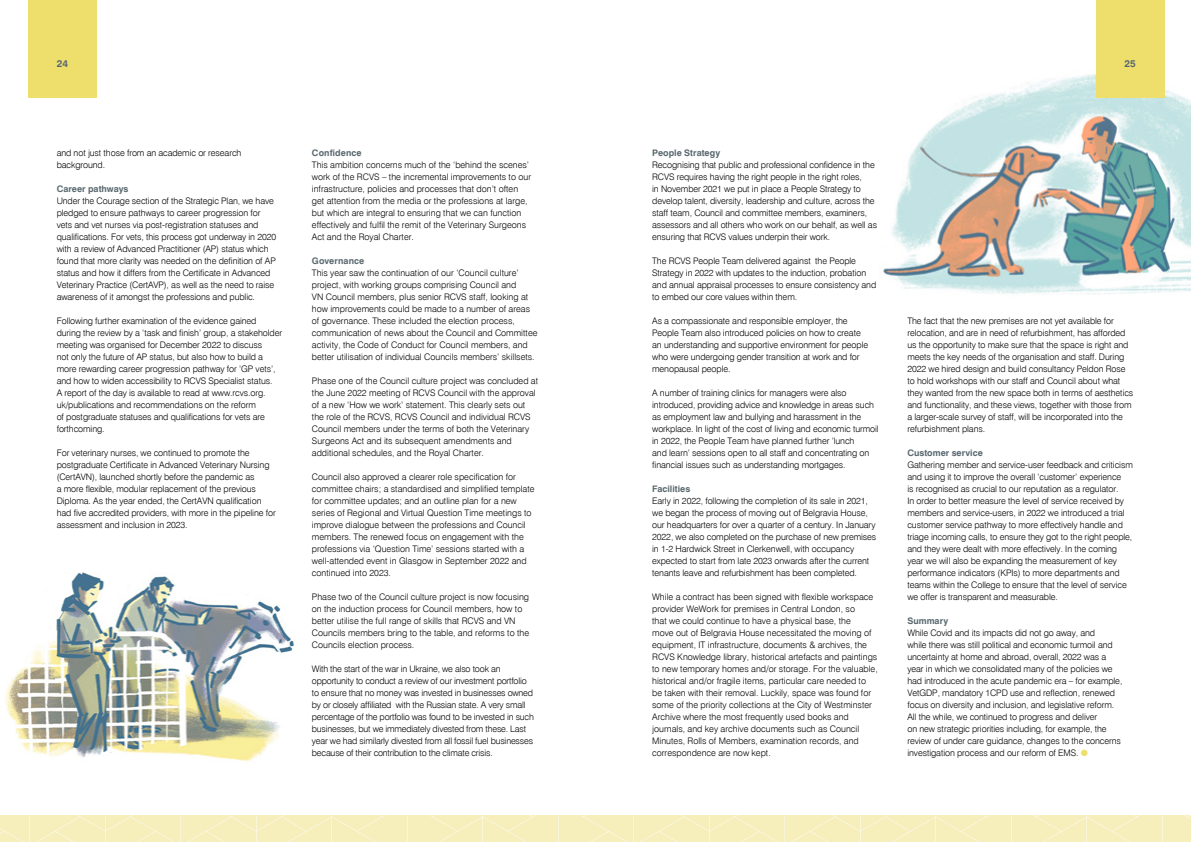
<style>
.page{position:relative;width:1191px;height:842px;background:#fff}
.page>*{position:absolute;margin:0;border:0;box-sizing:border-box;transform-origin:0 0}
.t1{font:700 10px "Swiss 721 BT";color:#59686f}
.t2{font:300 9px/12px "Swiss 721 BT";letter-spacing:-.01em;color:#000}
.t3{font:700 9px "Swiss 721 BT";letter-spacing:.005em;color:#59686f}
.s1{color:#eedf6d}
</style>
<div class="page">
<img style="left:883px;top:0;width:308px;height:295px">
<div style="left:1096px;top:0;width:68px;height:98px;background:#eedf6d"></div>
<div style="left:28px;top:0;width:68px;height:98px;background:#eedf6d"></div>
<div style="left:0;top:815px;width:1191px;height:27px;background:#f6eebb"></div>
<img style="left:5px;top:572px;width:289px;height:190px">
<p class="t1" style="left:57px;top:57px;width:13px">24</p>
<p class="t1" style="left:1124px;top:57px;width:13px">25</p>
<p class="t2" style="left:57px;top:147px;width:186px">and not just those from an academic or research background.</p>
<p class="t3" style="left:57px;top:183px;width:73px">Career pathways</p>
<p class="t2" style="left:57px;top:195px;width:221px">Under the Courage section of the Strategic Plan, we have pledged to ensure pathways to career progression for vets and vet nurses via post-registration statuses and qualifications. For vets, this process got underway in 2020 with a review of Advanced Practitioner (AP) status which found that more clarity was needed on the definition of AP status and how it differs from the Certificate in Advanced Veterinary Practice (CertAVP), as well as the need to raise awareness of it amongst the professions and public.</p>
<p class="t2" style="left:57px;top:315px;width:227px">Following further examination of the evidence gained during the review by a ‘task and finish’ group, a stakeholder meeting was organised for December 2022 to discuss<br>not only the future of AP status, but also how to build a more rewarding career progression pathway for ‘GP vets’, and how to widen accessibility to RCVS Specialist status.<br>A report of the day is available to read at www.rcvs.org. uk/publications and recommendations on the reform<br>of postgraduate statuses and qualifications for vets are forthcoming.</p>
<p class="t2" style="left:57px;top:447px;width:220px">For veterinary nurses, we continued to promote the postgraduate Certificate in Advanced Veterinary Nursing (CertAVN), launched shortly before the pandemic as<br>a more flexible, modular replacement of the previous Diploma. As the year ended, the CertAVN qualification had five accredited providers, with more in the pipeline for assessment and inclusion in 2023.</p>
<p class="t3" style="left:312px;top:147px;width:51px">Confidence</p>
<p class="t2" style="left:312px;top:159px;width:221px">This ambition concerns much of the ‘behind the scenes’ work of the RCVS – the incremental improvements to our infrastructure, policies and processes that don’t often get attention from the media or the professions at large, but which are integral to ensuring that we can function effectively and fulfil the remit of the Veterinary Surgeons Act and the Royal Charter.</p>
<p class="t3" style="left:312px;top:255px;width:54px">Governance</p>
<p class="t2" style="left:312px;top:267px;width:227px">This year saw the continuation of our ‘Council culture’ project, with working groups comprising Council and<br>VN Council members, plus senior RCVS staff, looking at how improvements could be made to a number of areas of governance. These included the election process, communication of news about the Council and Committee activity, the Code of Conduct for Council members, and better utilisation of individual Councils members’ skillsets.</p>
<p class="t2" style="left:312px;top:375px;width:228px">Phase one of the Council culture project was concluded at the June 2022 meeting of RCVS Council with the approval of a new ‘How we work’ statement. This clearly sets out the role of the RCVS, RCVS Council and individual RCVS Council members under the terms of both the Veterinary Surgeons Act and its subsequent amendments and additional schedules, and the Royal Charter.</p>
<p class="t2" style="left:312px;top:471px;width:224px">Council also approved a clearer role specification for committee chairs; a standardised and simplified template for committee updates; and an outline plan for a new series of Regional and Virtual Question Time meetings to improve dialogue between the professions and Council members. The renewed focus on engagement with the professions via ‘Question Time’ sessions started with a well-attended event in Glasgow in September 2022 and continued into 2023.</p>
<p class="t2" style="left:312px;top:591px;width:219px">Phase two of the Council culture project is now focusing on the induction process for Council members, how to better utilise the full range of skills that RCVS and VN Councils members bring to the table, and reforms to the Councils election process.</p>
<p class="t2" style="left:312px;top:663px;width:223px">With the start of the war in Ukraine, we also took an opportunity to conduct a review of our investment portfolio to ensure that no money was invested in businesses owned by or closely affiliated with the Russian state. A very small percentage of the portfolio was found to be invested in such businesses, but we immediately divested from these. Last year we had similarly divested from all fossil fuel businesses because of their contribution to the climate crisis.</p>
<p class="t3" style="left:652px;top:147px;width:69px">People Strategy</p>
<p class="t2" style="left:652px;top:159px;width:226px">Recognising that public and professional confidence in the RCVS requires having the right people in the right roles,<br>in November 2021 we put in place a People Strategy to develop talent, diversity, leadership and culture, across the staff team, Council and committee members, examiners, assessors and all others who work on our behalf, as well as ensuring that RCVS values underpin their work.</p>
<p class="t2" style="left:652px;top:255px;width:225px">The RCVS People Team delivered against the People Strategy in 2022 with updates to the induction, probation and annual appraisal processes to ensure consistency and to embed our core values within them.</p>
<p class="t2" style="left:652px;top:315px;width:217px">As a compassionate and responsible employer, the People Team also introduced policies on how to create an understanding and supportive environment for people who were undergoing gender transition at work and for menopausal people.</p>
<p class="t2" style="left:652px;top:387px;width:228px">A number of training clinics for managers were also introduced, providing advice and knowledge in areas such as employment law and bullying and harassment in the workplace. In light of the cost of living and economic turmoil in 2022, the People Team have planned further ‘lunch<br>and learn’ sessions open to all staff and concentrating on financial issues such as understanding mortgages.</p>
<p class="t3" style="left:652px;top:483px;width:40px">Facilities</p>
<p class="t2" style="left:652px;top:495px;width:226px">Early in 2022, following the completion of its sale in 2021, we began the process of moving out of Belgravia House, our headquarters for over a quarter of a century. In January 2022, we also completed on the purchase of new premises in 1-2 Hardwick Street in Clerkenwell, with occupancy expected to start from late 2023 onwards after the current tenants leave and refurbishment has been completed.</p>
<p class="t2" style="left:652px;top:591px;width:227px">While a contract has been signed with flexible workspace provider WeWork for premises in Central London, so<br>that we could continue to have a physical base, the<br>move out of Belgravia House necessitated the moving of equipment, IT infrastructure, documents &amp; archives, the RCVS Knowledge library, historical artefacts and paintings to new temporary homes and/or storage. For the valuable, historical and/or fragile items, particular care needed to be taken with their removal. Luckily, space was found for some of the priority collections at the City of Westminster Archive where the most frequently used books and journals, and key archive documents such as Council Minutes, Rolls of Members, examination records, and correspondence are now kept.</p>
<p class="t2" style="left:907px;top:315px;width:227px">The fact that the new premises are not yet available for relocation, and are in need of refurbishment, has afforded us the opportunity to make sure that the space is right and meets the key needs of the organisation and staff. During 2022 we hired design and build consultancy Peldon Rose to hold workshops with our staff and Council about what they wanted from the new space both in terms of aesthetics and functionality, and these views, together with those from a larger-scale survey of staff, will be incorporated into the refurbishment plans.</p>
<p class="t3" style="left:907px;top:447px;width:77px">Customer service</p>
<p class="t2" style="left:907px;top:459px;width:227px">Gathering member and service-user feedback and criticism and using it to improve the overall ‘customer’ experience<br>is recognised as crucial to our reputation as a regulator.<br>In order to better measure the level of service received by members and service-users, in 2022 we introduced a trial customer service pathway to more effectively handle and triage incoming calls, to ensure they got to the right people, and they were dealt with more effectively. In the coming year we will also be expanding the measurement of key performance indicators (KPIs) to more departments and teams within the College to ensure that the level of service we offer is transparent and measurable.</p>
<p class="t3" style="left:907px;top:615px;width:42px">Summary</p>
<p class="t2" style="left:907px;top:627px;width:216px">While Covid and its impacts did not go away, and<br>while there was still political and economic turmoil and uncertainty at home and abroad, overall, 2022 was a year in which we consolidated many of the policies we had introduced in the acute pandemic era – for example, VetGDP, mandatory 1CPD use and reflection, renewed focus on diversity and inclusion, and legislative reform.<br>All the while, we continued to progress and deliver<br>on new strategic priorities including, for example, the review of under care guidance, changes to the concerns investigation process and our reform of EMS. <span class="s1">●</span></p>
</div>
